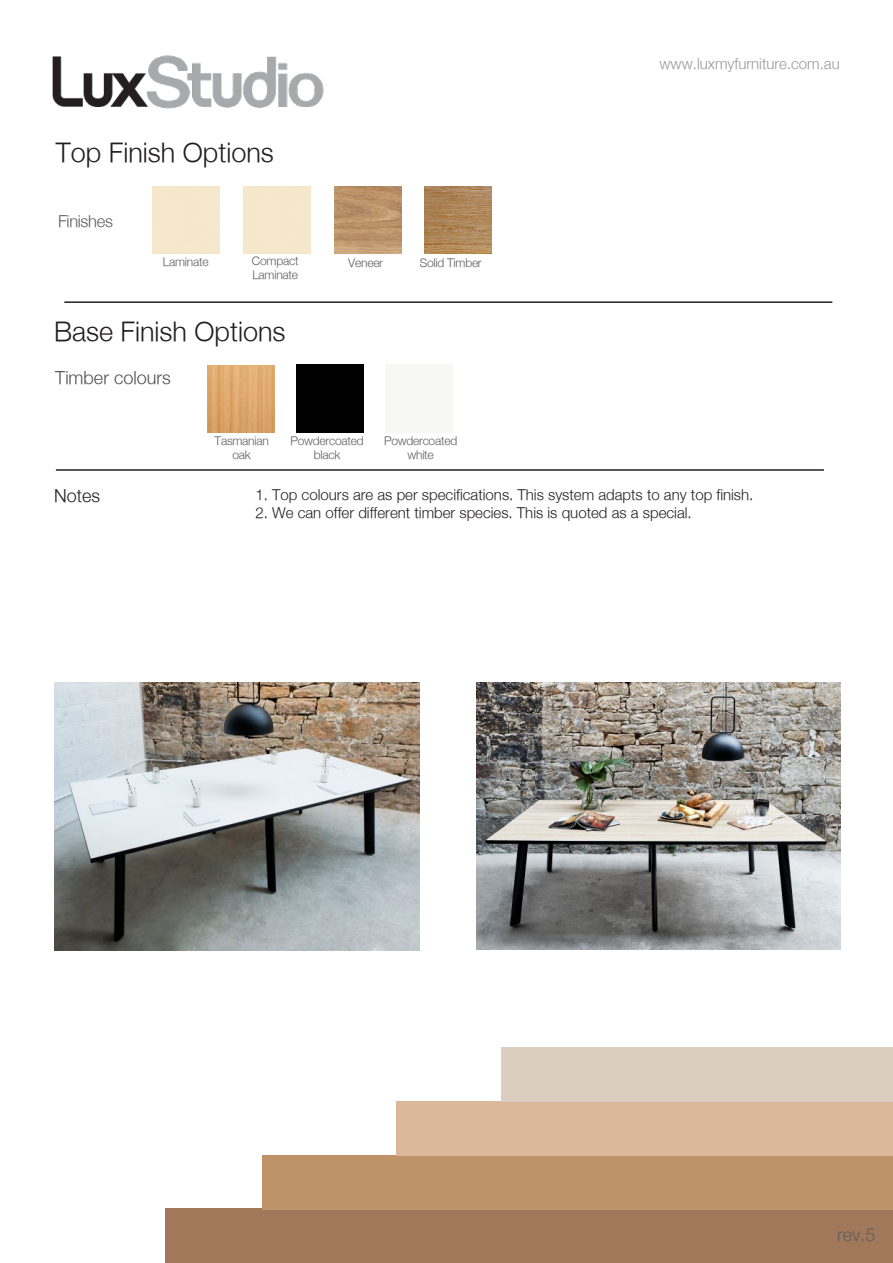
<style>
.page{position:relative;width:893px;height:1263px;background:#fff}
.page>*{position:absolute;margin:0;border:0;box-sizing:border-box;transform-origin:0 0}
.t1{font:300 27px "Helvetica Neue";color:#231f20}
.t2{font:300 18px "Helvetica Neue";color:#505052}
.t3{font:300 18px "Helvetica Neue";color:#5f5f62}
.t4{font:300 18px "Helvetica Neue";color:#231f20}
.Subhead{font:300 16.5px "Helvetica Neue";letter-spacing:-.02em;color:#5f5f62}
.t5{font:300 15px "Helvetica Neue";color:#231f20}
.t6{font:300 15px "Helvetica Neue";color:#999}
.Subhead-2{font:300 12px/14.4px "Helvetica Neue";letter-spacing:-.02em;color:#5f5f62}
</style>
<div class="page">
<img style="left:52px;top:55px;width:272px;height:54px">
<div style="left:166px;top:1209px;width:727px;height:54px;background:#a17859"></div>
<div style="left:263px;top:1155px;width:630px;height:54px;background:#be9369"></div>
<div style="left:396px;top:1101px;width:497px;height:54px;background:#dab899"></div>
<div style="left:501px;top:1047px;width:392px;height:54px;background:#dccdc1"></div>
<hr style="left:56px;top:469px;width:768px;height:2px;background:#231f20">
<img style="left:334px;top:186px;width:67px;height:67px">
<img style="left:424px;top:186px;width:67px;height:67px">
<hr style="left:64px;top:301px;width:768px;height:2px;background:#231f20">
<div style="left:296px;top:364px;width:67px;height:69px;background:#000"></div>
<img style="left:208px;top:365px;width:67px;height:67px">
<img style="left:54px;top:682px;width:365px;height:268px">
<img style="left:476px;top:683px;width:365px;height:266px">
<p class="t1" style="left:56px;top:136px;width:219px">Top Finish Options</p>
<p class="Subhead" style="left:58px;top:211px;width:56px">Finishes</p>
<p class="Subhead-2" style="left:163px;top:254px;width:47px">Laminate</p>
<p class="Subhead-2" style="left:252px;top:253px;width:48px">Compact<br>Laminate</p>
<p class="Subhead-2" style="left:348px;top:255px;width:36px">Veneer</p>
<p class="t1" style="left:54px;top:315px;width:233px">Base Finish Options</p>
<p class="t2" style="left:55px;top:367px;width:117px">Timber colours</p>
<p class="Subhead-2" style="left:420px;top:255px;width:64px">Solid Timber</p>
<p class="Subhead-2" style="left:215px;top:433px;width:56px;text-align:center">Tasmanian oak</p>
<p class="Subhead-2" style="left:290px;top:433px;width:75px">Powdercoated</p>
<p class="Subhead-2" style="left:314px;top:448px;width:28px">black</p>
<p class="Subhead-2" style="left:384px;top:433px;width:75px">Powdercoated</p>
<p class="Subhead-2" style="left:407px;top:448px;width:28px">white</p>
<p class="t6" style="left:659px;top:54px;width:182px">www.luxmyfurniture.com.au</p>
<p class="t4" style="left:54px;top:485px;width:48px">Notes</p>
<p class="t5" style="left:255px;top:485px;width:499px">1. Top colours are as per specifications. This system adapts to any top finish.</p>
<p class="t5" style="left:255px;top:503px;width:438px">2. We can offer different timber species. This is quoted as a special.</p>
<p class="t3" style="left:837px;top:1223px;width:40px">rev.5</p>
</div>
